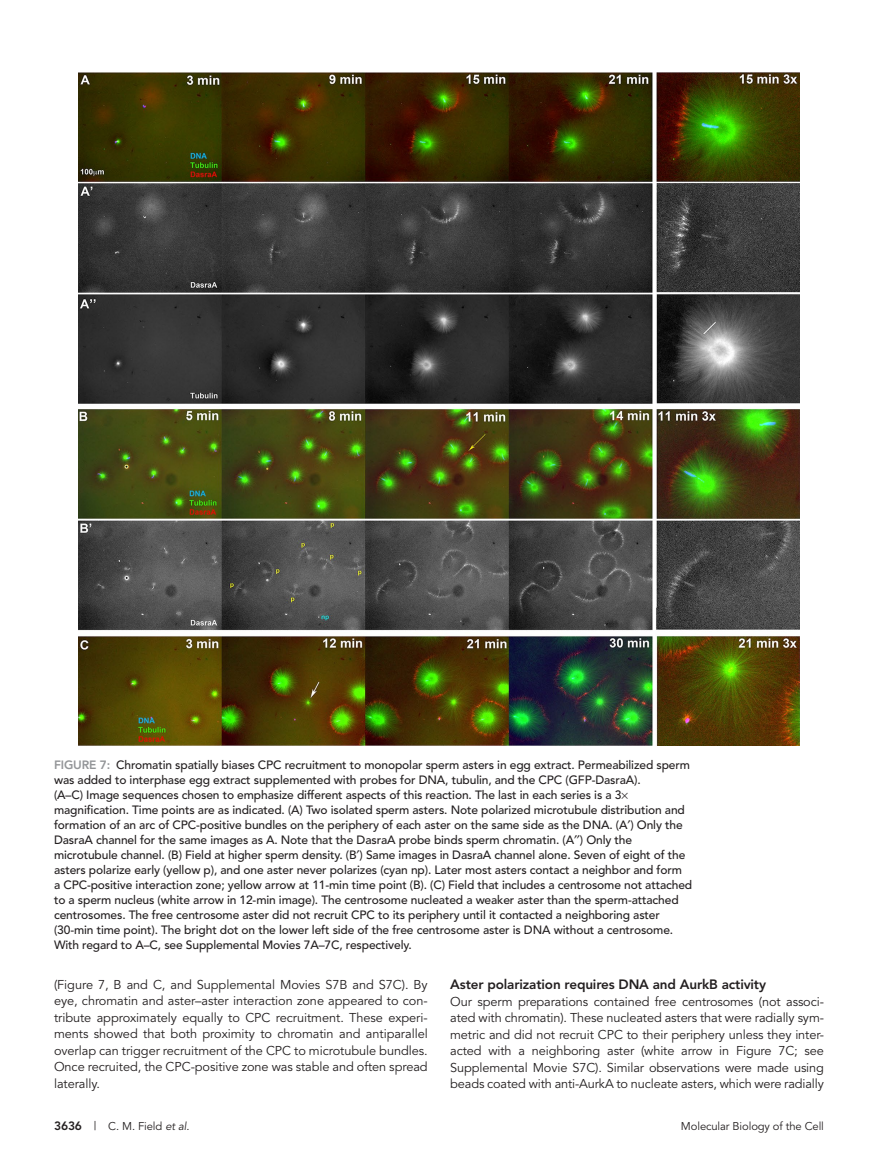
<style>
.page{position:relative;width:878px;height:1175px;background:#fff}
.page>*{position:absolute;margin:0;border:0;box-sizing:border-box;transform-origin:0 0}
.t1{font:800 13.5px "Avenir";letter-spacing:-.01em;color:#231f20}
.Para{font:12.75px/16.5px "Avenir";letter-spacing:-.005em;color:#231f20;text-align:justify}
.ParaFL{font:12.75px/16.5px "Avenir";letter-spacing:-.01em;color:#231f20;text-align:justify}
.FigCaption_35_5p{font:500 12px/15px "Avenir";letter-spacing:-.01em;color:#231f20}
.t2{font:11.25px "Avenir";letter-spacing:-.01em;color:#231f20}
.s1{font-weight:800;color:#939598}
.s2{font-weight:800;font-size:12px}
.s3{font-size:12px}
.s4{font-style:italic}
</style>
<div class="page">
<img style="left:79px;top:72px;width:720px;height:673px">
<p class="FigCaption_35_5p" style="left:54px;top:758px;width:639px"><span class="s1">FIGURE 7:</span> Chromatin spatially biases CPC recruitment to monopolar sperm asters in egg extract. Permeabilized sperm was added to interphase egg extract supplemented with probes for DNA, tubulin, and the CPC (GFP-DasraA).<br>(A–C) Image sequences chosen to emphasize different aspects of this reaction. The last in each series is a 3 magnification. Time points are as indicated. (A) Two isolated sperm asters. Note polarized microtubule distribution and formation of an arc of CPC-positive bundles on the periphery of each aster on the same side as the DNA. (A ) Only the DasraA channel for the same images as A. Note that the DasraA probe binds sperm chromatin. (A ) Only the microtubule channel. (B) Field at higher sperm density. (B ) Same images in DasraA channel alone. Seven of eight of the asters polarize early (yellow p), and one aster never polarizes (cyan np). Later most asters contact a neighbor and form<br>a CPC-positive interaction zone; yellow arrow at 11-min time point (B). (C) Field that includes a centrosome not attached to a sperm nucleus (white arrow in 12-min image). The centrosome nucleated a weaker aster than the sperm-attached centrosomes. The free centrosome aster did not recruit CPC to its periphery until it contacted a neighboring aster (30-min time point). The bright dot on the lower left side of the free centrosome aster is DNA without a centrosome.<br>With regard to A–C, see Supplemental Movies 7A–7C, respectively.</p>
<p class="Para" style="left:54px;top:976px;width:375px">(Figure 7, B and C, and Supplemental Movies S7B and S7C). By eye, chromatin and aster–aster interaction zone appeared to con&shy;tribute approximately equally to CPC recruitment. These experi&shy;ments showed that both proximity to chromatin and antiparallel overlap can trigger recruitment of the CPC to microtubule bundles.<br>Once recruited, the CPC-positive zone was stable and often spread laterally.</p>
<h2 class="t1" style="left:450px;top:976px;width:317px">Aster polarization requires DNA and AurkB activity</h2>
<p class="ParaFL" style="left:450px;top:993px;width:375px">Our sperm preparations contained free centrosomes (not associ&shy;ated with chromatin). These nucleated asters that were radially sym&shy;metric and did not recruit CPC to their periphery unless they inter&shy;acted with a neighboring aster (white arrow in Figure 7C; see Supplemental Movie S7C). Similar observations were made using beads coated with anti-AurkA to nucleate asters, which were radially</p>
<p class="t2" style="left:54px;top:1119px;width:137px"><span class="s2">3636</span> <span class="s3">|</span> C. M. Field <span class="s4">et al</span>.</p>
<p class="t2" style="left:681px;top:1119px;width:144px">Molecular Biology of the Cell</p>
</div>
